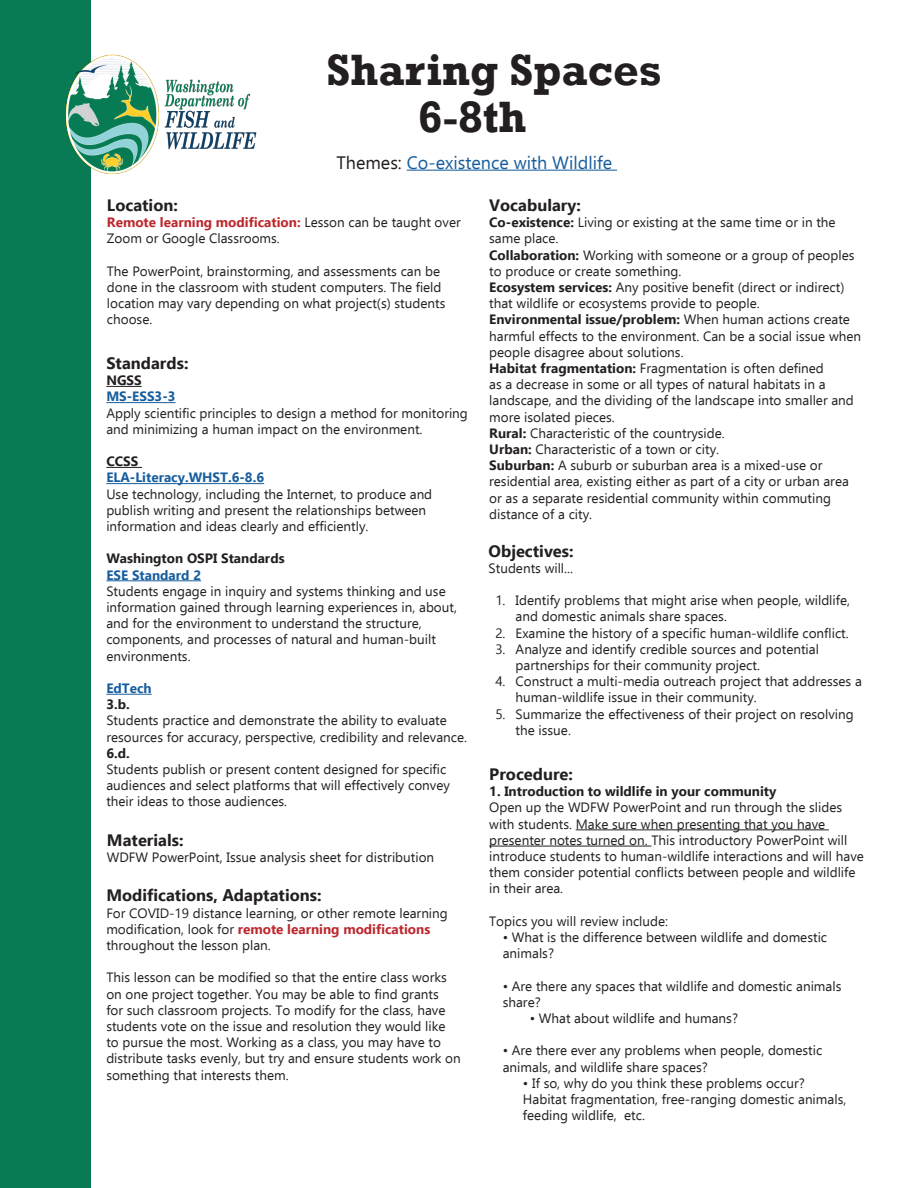
<style>
.page{position:relative;width:918px;height:1188px;background:#fff}
.page>*{position:absolute;margin:0;border:0;box-sizing:border-box;transform-origin:0 0}
.t1{font:700 45px "Rockwell";color:#231f20}
.t2{font:18px "Ebrima";color:#175d9e}
.t3{font:700 16.5px "Ebrima";color:#231f20}
.t4{font:13.5px/16.2px "Ebrima";color:#231f20}
.t5{font:700 13.5px "Ebrima";color:#231f20}
.t6{font:700 13.5px "Ebrima";color:#175d9e}
.s1{color:#231f20}
.s2{font-weight:700;color:#bc272d}
.s3{font-weight:700}
</style>
<div class="page">
<div style="left:0;top:0;width:91px;height:1188px;background:#097b54"></div>
<img style="left:65px;top:54px;width:192px;height:120px">
<hr style="left:407px;top:170px;width:210px;height:1px;background:#175d9e">
<hr style="left:106px;top:386px;width:36px;height:1px;background:#231f20">
<hr style="left:106px;top:402px;width:70px;height:1px;background:#175d9e">
<hr style="left:106px;top:467px;width:36px;height:1px;background:#231f20">
<hr style="left:106px;top:483px;width:158px;height:1px;background:#175d9e">
<hr style="left:106px;top:580px;width:95px;height:1px;background:#175d9e">
<hr style="left:106px;top:694px;width:46px;height:1px;background:#175d9e">
<hr style="left:576px;top:829px;width:253px;height:1px;background:#231f20">
<hr style="left:489px;top:846px;width:162px;height:1px;background:#231f20">
<p class="t1" style="left:327px;top:43px;width:337px">Sharing Spaces</p>
<p class="t1" style="left:418px;top:90px;width:110px">6-8th</p>
<p class="t2" style="left:336px;top:149px;width:277px"><span class="s1">Themes:</span> Co-existence with Wildlife</p>
<p class="t3" style="left:107px;top:192px;width:72px">Location:</p>
<p class="t4" style="left:107px;top:214px;width:355px"><span class="s2">Remote learning modification:</span> Lesson can be taught over<br>Zoom or Google Classrooms.</p>
<p class="t4" style="left:107px;top:262px;width:340px">The PowerPoint, brainstorming, and assessments can be done in the classroom with student computers. The field location may vary depending on what project(s) students choose.</p>
<p class="t3" style="left:106px;top:350px;width:84px">Standards:</p>
<p class="t5" style="left:106px;top:370px;width:37px">NGSS</p>
<p class="t6" style="left:106px;top:386px;width:71px">MS-ESS3-3</p>
<p class="t4" style="left:106px;top:404px;width:363px">Apply scientific principles to design a method for monitoring and minimizing a human impact on the environment.</p>
<p class="t5" style="left:106px;top:451px;width:33px">CCSS</p>
<p class="t6" style="left:106px;top:467px;width:159px">ELA-Literacy.WHST.6-8.6</p>
<p class="t4" style="left:106px;top:485px;width:327px">Use technology, including the Internet, to produce and publish writing and present the relationships between information and ideas clearly and efficiently.</p>
<p class="t5" style="left:106px;top:548px;width:180px">Washington OSPI Standards</p>
<p class="t6" style="left:106px;top:564px;width:96px">ESE Standard 2</p>
<p class="t4" style="left:106px;top:583px;width:352px">Students engage in inquiry and systems thinking and use information gained through learning experiences in, about, and for the environment to understand the structure, components, and processes of natural and human-built environments.</p>
<p class="t6" style="left:106px;top:678px;width:47px">EdTech</p>
<p class="t5" style="left:106px;top:694px;width:25px">3.b.</p>
<p class="t4" style="left:106px;top:712px;width:362px">Students practice and demonstrate the ability to evaluate resources for accuracy, perspective, credibility and relevance.</p>
<p class="t5" style="left:106px;top:742px;width:25px">6.d.</p>
<p class="t4" style="left:106px;top:761px;width:345px">Students publish or present content designed for specific audiences and select platforms that will effectively convey their ideas to those audiences.</p>
<p class="t3" style="left:107px;top:827px;width:78px">Materials:</p>
<p class="t4" style="left:107px;top:849px;width:329px">WDFW PowerPoint, Issue analysis sheet for distribution</p>
<p class="t3" style="left:106px;top:883px;width:217px">Modifications, Adaptations:</p>
<p class="t4" style="left:106px;top:904px;width:343px">For COVID-19 distance learning, or other remote learning modification, look for <span class="s2">remote learning modifications </span>throughout the lesson plan.</p>
<p class="t4" style="left:106px;top:969px;width:356px">This lesson can be modified so that the entire class works on one project together. You may be able to find grants<br>for such classroom projects. To modify for the class, have students vote on the issue and resolution they would like to pursue the most. Working as a class, you may have to distribute tasks evenly, but try and ensure students work on something that interests them.</p>
<p class="t3" style="left:489px;top:192px;width:93px">Vocabulary:</p>
<p class="t4" style="left:489px;top:214px;width:348px"><span class="s3">Co-existence:</span> Living or existing at the same time or in the same place.</p>
<p class="t4" style="left:489px;top:246px;width:367px"><span class="s3">Collaboration:</span> Working with someone or a group of peoples to produce or create something.</p>
<p class="t4" style="left:489px;top:279px;width:357px"><span class="s3">Ecosystem services:</span> Any positive benefit (direct or indirect) that wildlife or ecosystems provide to people.</p>
<p class="t4" style="left:489px;top:311px;width:373px"><span class="s3">Environmental issue/problem:</span> When human actions create harmful effects to the environment. Can be a social issue when people disagree about solutions.</p>
<p class="t4" style="left:489px;top:360px;width:366px"><span class="s3">Habitat fragmentation:</span> Fragmentation is often defined<br>as a decrease in some or all types of natural habitats in a landscape, and the dividing of the landscape into smaller and more isolated pieces.</p>
<p class="t4" style="left:489px;top:424px;width:237px"><span class="s3">Rural:</span> Characteristic of the countryside.</p>
<p class="t4" style="left:489px;top:441px;width:231px"><span class="s3">Urban:</span> Characteristic of a town or city.</p>
<p class="t4" style="left:489px;top:457px;width:361px"><span class="s3">Suburban:</span> A suburb or suburban area is a mixed-use or residential area, existing either as part of a city or urban area or as a separate residential community within commuting distance of a city.</p>
<p class="t3" style="left:489px;top:538px;width:86px">Objectives:</p>
<p class="t4" style="left:489px;top:559px;width:86px">Students will...</p>
<p class="t4" style="left:516px;top:592px;width:336px;text-indent:-20px">1. Identify problems that might arise when people, wildlife, and domestic animals share spaces.</p>
<p class="t4" style="left:495px;top:624px;width:355px">2. Examine the history of a specific human-wildlife conflict.</p>
<p class="t4" style="left:516px;top:640px;width:305px;text-indent:-20px">3. Analyze and identify credible sources and potential partnerships for their community project.</p>
<p class="t4" style="left:516px;top:673px;width:348px;text-indent:-20px">4. Construct a multi-media outreach project that addresses a human-wildlife issue in their community.</p>
<p class="t4" style="left:516px;top:705px;width:340px;text-indent:-20px">5. Summarize the effectiveness of their project on resolving the issue.</p>
<p class="t3" style="left:489px;top:761px;width:85px">Procedure:</p>
<p class="t5" style="left:489px;top:781px;width:289px">1. Introduction to wildlife in your community</p>
<p class="t4" style="left:489px;top:799px;width:376px">Open up the WDFW PowerPoint and run through the slides with students. Make sure when presenting that you have presenter notes turned on. This introductory PowerPoint will introduce students to human-wildlife interactions and will have them consider potential conflicts between people and wildlife in their area.</p>
<p class="t4" style="left:489px;top:913px;width:180px">Topics you will review include:</p>
<p class="t4" style="left:503px;top:929px;width:326px">• What is the difference between wildlife and domestic animals?</p>
<p class="t4" style="left:503px;top:977px;width:340px">• Are there any spaces that wildlife and domestic animals share?</p>
<p class="t4" style="left:530px;top:1010px;width:210px">• What about wildlife and humans?</p>
<p class="t4" style="left:503px;top:1042px;width:321px">• Are there ever any problems when people, domestic animals, and wildlife share spaces?</p>
<p class="t4" style="left:523px;top:1075px;width:283px">• If so, why do you think these problems occur?</p>
<p class="t4" style="left:523px;top:1091px;width:325px">Habitat fragmentation, free-ranging domestic animals, feeding wildlife, etc.</p>
</div>
